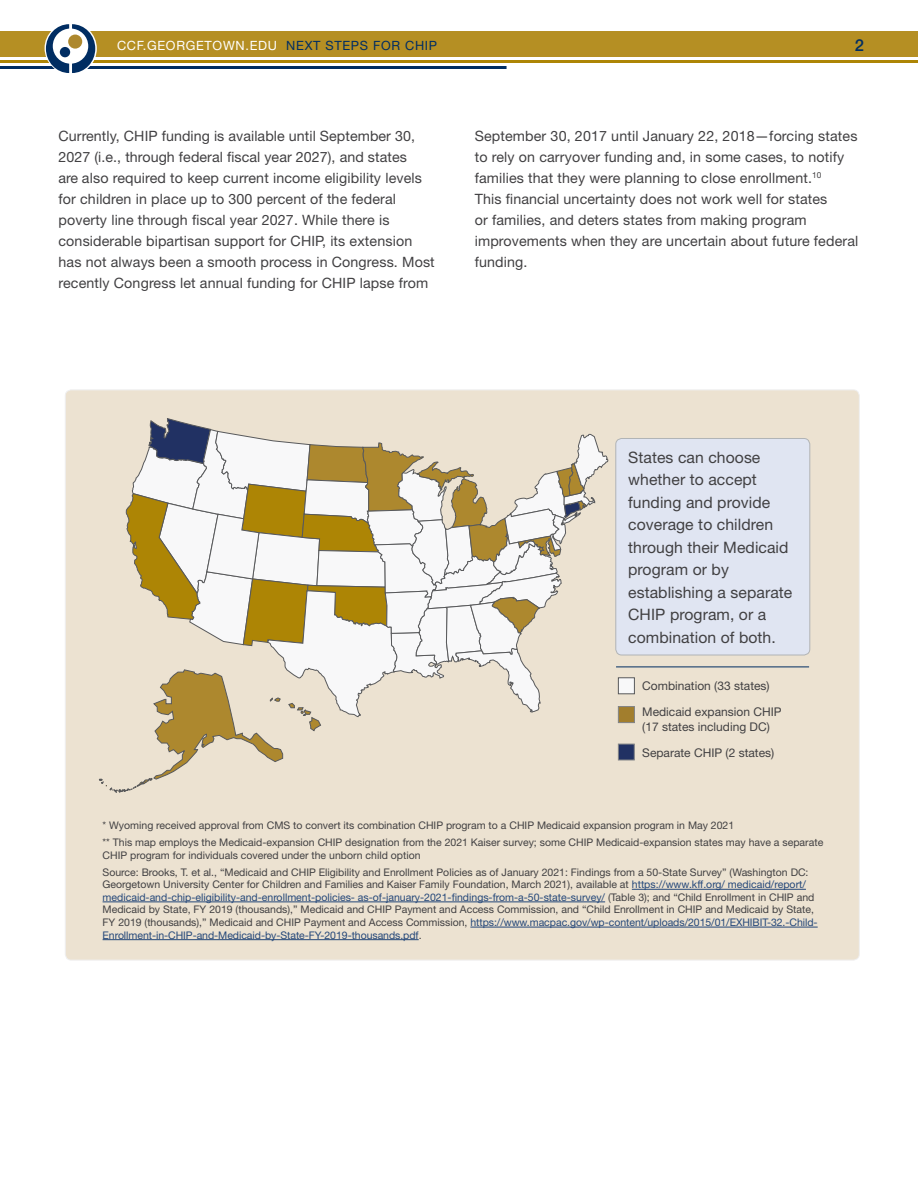
<style>
.page{position:relative;width:918px;height:1188px;background:#fff}
.page>*{position:absolute;margin:0;border:0;box-sizing:border-box;transform-origin:0 0}
.t1{font:500 16.5px "Helvetica Neue LT Std";color:#002d62}
.t2{font:15.75px/22.5px "Helvetica Neue LT Std";letter-spacing:.005em;color:#414042}
.t3{font:14.25px/21px "Helvetica Neue LT Std";letter-spacing:.01em;color:#414042}
.t4{font:12.75px "Helvetica Neue LT Std";letter-spacing:.055em;color:#fff}
.t5{font:12.75px "Helvetica Neue LT Std";color:#002d62}
.t6{font:12px/14.4px "Helvetica Neue LT Std";color:#414042}
.t7{font:10.5px/12.6px "Helvetica Neue LT Std";color:#414042}
.s1{color:#002d62}
.s2{color:#244779}
</style>
<div class="page">
<div style="left:65px;top:390px;width:794px;height:570px;background:#ece2d1;border-radius:6px"></div>
<hr style="left:0;top:66px;width:507px;height:3px;background:#002d62">
<div style="left:0;top:31px;width:918px;height:26px;background:#b58f23"></div>
<hr style="left:0;top:60px;width:918px;height:3px;background:#ad8505">
<svg style="left:45px;top:22px;width:52px;height:53px"></svg>
<svg style="left:46px;top:24px;width:49px;height:49px"></svg>
<div style="left:53px;top:29px;width:35px;height:35px;background:#fff;border-radius:50%"></div>
<div style="left:68px;top:35px;width:14px;height:14px;background:#ad882e;border-radius:50%"></div>
<div style="left:60px;top:47px;width:10px;height:10px;background:#002d62;border-radius:50%"></div>
<svg style="left:99px;top:418px;width:509px;height:375px"></svg>
<div style="left:618px;top:744px;width:16px;height:16px;background:#213163;border:1px solid #808285"></div>
<div style="left:618px;top:706px;width:16px;height:17px;background:#a27e2d;border:1px solid #808285"></div>
<div style="left:618px;top:678px;width:16px;height:16px;background:#f8f8f9;border:1px solid #58595b"></div>
<hr style="left:616px;top:667px;width:193px;height:1px;background:#002d62">
<div style="left:616px;top:438px;width:194px;height:217px;background:#e0e5f2;border-radius:6px"></div>
<div style="left:616px;top:438px;width:194px;height:217px;border:1px solid #b1b4b6;border-radius:6px"></div>
<hr style="left:632px;top:889px;width:174px;height:1px;background:#244779">
<hr style="left:103px;top:902px;width:502px;height:1px;background:#244779">
<hr style="left:470px;top:927px;width:348px;height:1px;background:#244779">
<hr style="left:103px;top:939px;width:316px;height:1px;background:#244779">
<p class="t4" style="left:117px;top:37px;width:266px">CCF.GEORGETOWN.EDU <span class="s1">next steps for</span></p>
<p class="t5" style="left:405px;top:37px;width:32px">CHIP</p>
<h1 class="t1" style="left:855px;top:35px;width:11px">2</h1>
<p class="t3" style="left:58px;top:125px;width:378px">Currently, CHIP funding is available until September 30, 2027 (i.e., through federal fiscal year 2027), and states<br>are also required to keep current income eligibility levels for children in place up to 300 percent of the federal poverty line through fiscal year 2027. While there is considerable bipartisan support for CHIP, its extension has not always been a smooth process in Congress. Most recently Congress let annual funding for CHIP lapse from</p>
<p class="t3" style="left:475px;top:125px;width:385px">September 30, 2017 until January 22, 2018—forcing states to rely on carryover funding and, in some cases, to notify families that they were planning to close enrollment.<sup>10<br></sup>This financial uncertainty does not work well for states<br>or families, and deters states from making program improvements when they are uncertain about future federal funding.</p>
<h2 class="t2" style="left:628px;top:446px;width:166px">States can choose whether to accept funding and provide coverage to children through their Medicaid program or by establishing a separate<br>CHIP program, or a combination of both.</h2>
<p class="t6" style="left:642px;top:678px;width:129px">Combination (33 states)</p>
<p class="t6" style="left:642px;top:705px;width:141px">Medicaid expansion CHIP (17 states including DC)</p>
<p class="t6" style="left:642px;top:745px;width:133px">Separate CHIP (2 states)</p>
<p class="t7" style="left:103px;top:816px;width:722px;line-height:17.1px">* Wyoming received approval from CMS to convert its combination CHIP program to a CHIP Medicaid expansion program in May 2021<br>** This map employs the Medicaid-expansion CHIP designation from the 2021 Kaiser survey; some CHIP Medicaid-expansion states may have a separate</p>
<p class="t7" style="left:103px;top:846px;width:707px;line-height:17.1px">CHIP program for individuals covered under the unborn child option<br>Source: Brooks, T. et al., “Medicaid and CHIP Eligibility and Enrollment Policies as of January 2021: Findings from a 50-State Survey” (Washington DC:</p>
<p class="t7" style="left:103px;top:878px;width:717px">Georgetown University Center for Children and Families and Kaiser Family Foundation, March 2021), available at <span class="s2">https://www.kff.org/ medicaid/report/ medicaid-and-chip-eligibility-and-enrollment-policies- as-of-january-2021-findings-from-a-50-state-survey/</span> (Table 3); and “Child Enrollment in CHIP and Medicaid by State, FY 2019 (thousands),” Medicaid and CHIP Payment and Access Commission, and “Child Enrollment in CHIP and Medicaid by State, FY 2019 (thousands),” Medicaid and CHIP Payment and Access Commission, <span class="s2">https://www.macpac.gov/wp-content/uploads/2015/01/EXHIBIT-32.-Child-Enrollment-in-CHIP-and-Medicaid-by-State-FY-2019-thousands.pdf</span>.</p>
</div>
